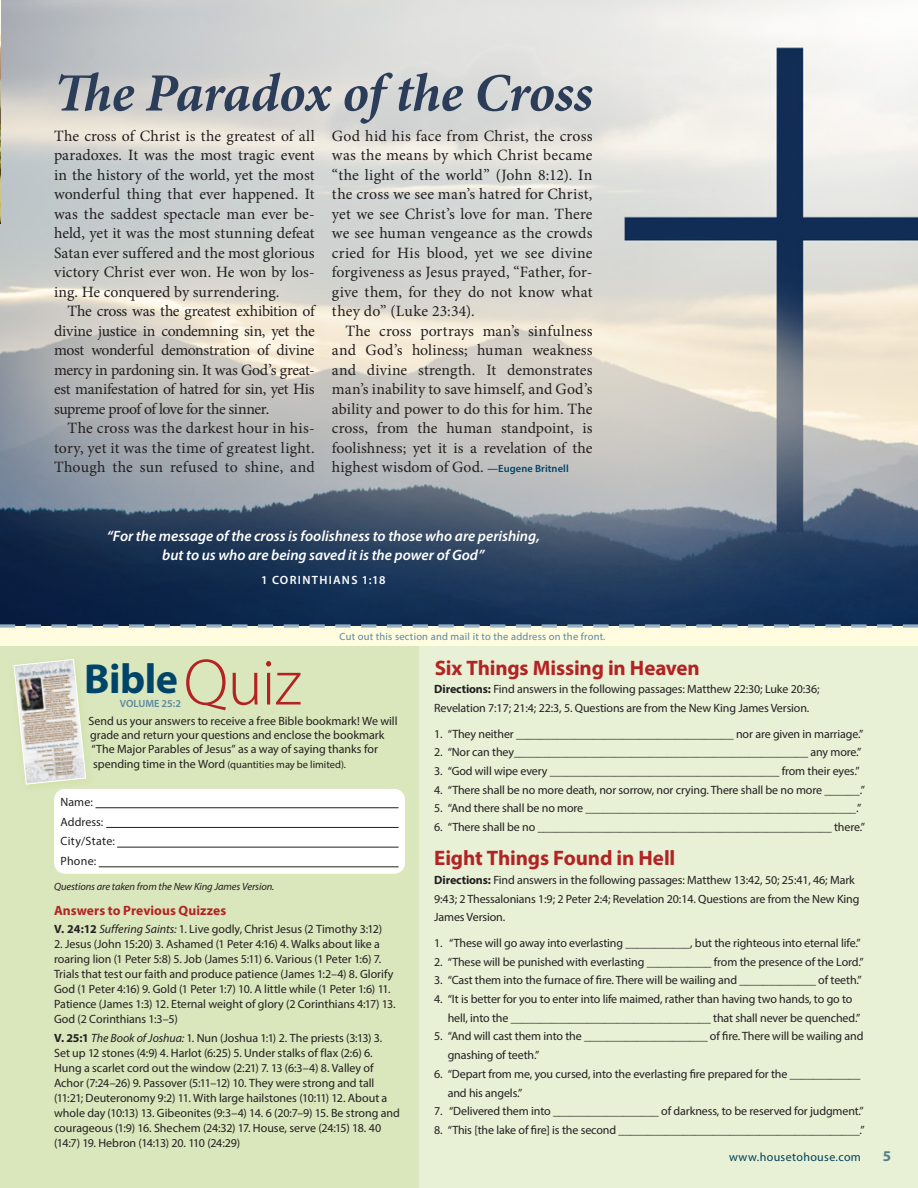
<style>
.page{position:relative;width:918px;height:1188px;background:#fff}
.page>*{position:absolute;margin:0;border:0;box-sizing:border-box;transform-origin:0 0}
.t1{font:300 66px "Myriad Pro";color:#b22423}
.Side_Article_Heading{font:italic 700 54px "Minion Pro";letter-spacing:-.01em;color:#2c3d59}
.t2{font:700 42px "Myriad Pro";letter-spacing:-.01em;color:#00446a}
.Quiz_Questions{font:700 21px "Myriad Pro";letter-spacing:-.01em;color:#b22423}
.Body_Serif{font:15.75px/19.5px "Minion Pro";color:#231f20;text-align:justify}
.scripture_1{font:italic 600 15px/19.5px "Myriad Pro";color:#fff;text-align:center}
.t3{font:700 15px "Myriad Pro";color:#5c87a1}
.t4{font:700 13.5px "Myriad Pro";letter-spacing:.005em;color:#b22423}
.Quiz_Questions-2{font:12px/15px "Myriad Pro";letter-spacing:-.01em;color:#231f20}
.t5{font:12px "Myriad Pro";letter-spacing:.03em;color:#00446a}
.scripture_attributio{font:600 12px "Myriad Pro";letter-spacing:.105em;color:#fff}
.Quiz_Questions-3{font:12px "Myriad Pro";letter-spacing:.025em;color:#231f20}
.t6{font:10.5px "Myriad Pro";letter-spacing:.02em;color:#5c87a1}
.t7{font:10.5px "Myriad Pro";color:#231f20}
.Quiz_Questions-4{font:italic 10.5px "Myriad Pro";letter-spacing:-.01em;color:#231f20}
.t8{font:600 10.5px "Myriad Pro";color:#5c87a1}
.s1{font-family:"Myriad Pro";font-weight:600;font-size:10.5px;color:#00446a}
.s2{font-style:italic}
.s3{font-size:12px}
.s4{font-weight:700}
</style>
<div class="page">
<img style="left:0;top:0;width:918px;height:625px">
<hr style="left:0;top:0;width:1px;height:224px;background:#7ca6d7">
<div style="left:419px;top:626px;width:499px;height:562px;background:#e8f0d6"></div>
<div style="left:0;top:626px;width:419px;height:562px;background:#dae6bc"></div>
<svg style="left:14px;top:659px;width:72px;height:125px"></svg>
<div style="left:54px;top:789px;width:351px;height:85px;background:#fff;border-radius:11px"></div>
<hr style="left:96px;top:807px;width:303px;height:1px;background:#231f20">
<hr style="left:106px;top:827px;width:293px;height:1px;background:#231f20">
<hr style="left:117px;top:847px;width:282px;height:1px;background:#231f20">
<hr style="left:99px;top:866px;width:300px;height:1px;background:#231f20">
<div style="left:0;top:626px;width:918px;height:19px;background:#fffce0"></div>
<svg style="left:0;top:625px;width:918px;height:3px"></svg>
<p class="Side_Article_Heading" style="left:54px;top:55px;width:540px">The Paradox of the Cross</p>
<p class="Body_Serif" style="left:54px;top:126px;width:262px">The cross of Christ is the greatest of all paradoxes. It was the most tragic event in the history of the world, yet the most wonderful thing that ever happened. It was the saddest spectacle man ever be&shy;held, yet it was the most stunning defeat Satan ever suffered and the most glorious victory Christ ever won. He won by los&shy;ing. He conquered by surrendering.</p>
<p class="Body_Serif" style="left:54px;top:302px;width:262px;text-indent:14px">The cross was the greatest exhibition of divine justice in condemning sin, yet the most wonderful demonstration of divine mercy in pardoning sin. It was God’s great&shy;est manifestation of hatred for sin, yet His supreme proof of love for the sinner.</p>
<p class="Body_Serif" style="left:54px;top:419px;width:262px;text-indent:14px">The cross was the darkest hour in his&shy;tory, yet it was the time of greatest light.<br>Though the sun refused to shine, and</p>
<p class="Body_Serif" style="left:332px;top:126px;width:262px">God hid his face from Christ, the cross was the means by which Christ became “the light of the world” (John 8:12). In the cross we see man’s hatred for Christ, yet we see Christ’s love for man. There we see human vengeance as the crowds cried for His blood, yet we see divine forgiveness as Jesus prayed, “Father, for&shy;give them, for they do not know what they do” (Luke 23:34).</p>
<p class="Body_Serif" style="left:332px;top:321px;width:262px;text-indent:14px">The cross portrays man’s sinfulness and God’s holiness; human weakness and divine strength. It demonstrates man’s inability to save himself, and God’s ability and power to do this for him. The cross, from the human standpoint, is foolishness; yet it is a revelation of the highest wisdom of God. <span class="s1">—Eugene Britnell</span></p>
<p class="scripture_1" style="left:107px;top:525px;width:435px">“For the message of the cross is foolishness to those who are perishing, but to us who are being saved it is the power of God”</p>
<p class="scripture_attributio" style="left:261px;top:572px;width:126px">1 CORINTHIANS 1:18</p>
<p class="t6" style="left:340px;top:630px;width:268px">Cut out this section and mail it to the address on the front<span class="s2">.</span></p>
<p class="t2" style="left:84px;top:651px;width:96px">Bible</p>
<p class="t1" style="left:184px;top:643px;width:119px">Quiz</p>
<p class="t8" style="left:120px;top:697px;width:63px">VOLUME 25:2</p>
<p class="Quiz_Questions-2" style="left:89px;top:713px;width:310px;line-height:14.4px">Send us your answers to receive a free Bible bookmark! We will grade and return your questions and enclose the bookmark “The Major Parables of Jesus” as a way of saying thanks for</p>
<p class="t7" style="left:93px;top:758px;width:255px"><span class="s3">spending time in the Word</span> (quantities may be limited).</p>
<p class="Quiz_Questions-2" style="left:61px;top:795px;width:34px">Name:</p>
<p class="Quiz_Questions-2" style="left:61px;top:814px;width:44px">Address:</p>
<p class="Quiz_Questions-3" style="left:61px;top:834px;width:56px">City/State:</p>
<p class="Quiz_Questions-2" style="left:61px;top:853px;width:37px">Phone:</p>
<p class="Quiz_Questions-4" style="left:54px;top:880px;width:222px">Questions are taken from the New King James Version.</p>
<p class="t4" style="left:54px;top:901px;width:174px">Answers to Previous Quizzes</p>
<p class="Quiz_Questions-2" style="left:54px;top:921px;width:330px"><span class="s4">V. 24:12</span> <span class="s2">Suffering Saints:</span> 1. Live godly, Christ Jesus (2 Timothy 3:12)</p>
<p class="Quiz_Questions-2" style="left:54px;top:936px;width:343px">2. Jesus (John 15:20) 3. Ashamed (1 Peter 4:16) 4. Walks about like a roaring lion (1 Peter 5:8) 5. Job (James 5:11) 6. Various (1 Peter 1:6) 7.<br>Trials that test our faith and produce patience (James 1:2–4) 8. Glorify God (1 Peter 4:16) 9. Gold (1 Peter 1:7) 10. A little while (1 Peter 1:6) 11.<br>Patience (James 1:3) 12. Eternal weight of glory (2 Corinthians 4:17) 13.<br>God (2 Corinthians 1:3–5)</p>
<p class="Quiz_Questions-2" style="left:54px;top:1031px;width:347px"><span class="s4">V. 25:1</span> <span class="s2">The Book of Joshua:</span> 1. Nun (Joshua 1:1) 2. The priests (3:13) 3.<br>Set up 12 stones (4:9) 4. Harlot (6:25) 5. Under stalks of flax (2:6) 6.<br>Hung a scarlet cord out the window (2:21) 7. 13 (6:3–4) 8. Valley of Achor (7:24–26) 9. Passover (5:11–12) 10. They were strong and tall (11:21; Deuteronomy 9:2) 11. With large hailstones (10:11) 12. About a whole day (10:13) 13. Gibeonites (9:3–4) 14. 6 (20:7–9) 15. Be strong and courageous (1:9) 16. Shechem (24:32) 17. House, serve (24:15) 18. 40 (14:7) 19. Hebron (14:13) 20. 110 (24:29)</p>
<p class="Quiz_Questions" style="left:435px;top:654px;width:267px">Six Things Missing in Heaven</p>
<p class="Quiz_Questions-2" style="left:434px;top:680px;width:387px;line-height:18.8px"><span class="s4">Directions:</span> Find answers in the following passages: Matthew 22:30; Luke 20:36;<br>Revelation 7:17; 21:4; 22:3, 5. Questions are from the New King James Version.</p>
<p class="Quiz_Questions-2" style="left:434px;top:726px;width:431px">1. “They neither _____________________________________ nor are given in marriage.”</p>
<p class="Quiz_Questions-2" style="left:434px;top:745px;width:429px">2. “Nor can they__________________________________________________ any more.”</p>
<p class="Quiz_Questions-2" style="left:434px;top:763px;width:427px">3. “God will wipe every _______________________________________ from their eyes.”</p>
<p class="Quiz_Questions-2" style="left:434px;top:782px;width:432px">4. “There shall be no more death, nor sorrow, nor crying. There shall be no more ______.”</p>
<p class="Quiz_Questions-2" style="left:434px;top:801px;width:429px">5. “And there shall be no more ______________________________________________.”</p>
<p class="Quiz_Questions-2" style="left:434px;top:819px;width:432px">6. “There shall be no __________________________________________________ there.”</p>
<p class="Quiz_Questions" style="left:434px;top:845px;width:243px">Eight Things Found in Hell</p>
<p class="Quiz_Questions-2" style="left:434px;top:870px;width:427px;line-height:18.8px"><span class="s4">Directions:</span> Find answers in the following passages: Matthew 13:42, 50; 25:41, 46; Mark<br>9:43; 2 Thessalonians 1:9; 2 Peter 2:4; Revelation 20:14. Questions are from the New King<br>James Version.</p>
<p class="Quiz_Questions-2" style="left:434px;top:935px;width:428px">1. “These will go away into everlasting ___________, but the righteous into eternal life.”</p>
<p class="Quiz_Questions-2" style="left:434px;top:954px;width:431px">2. “These will be punished with everlasting ___________ from the presence of the Lord.”</p>
<p class="Quiz_Questions-2" style="left:434px;top:973px;width:429px">3. “Cast them into the furnace of fire. There will be wailing and _____________ of teeth.”</p>
<p class="Quiz_Questions-2" style="left:448px;top:989px;width:414px;line-height:18.8px;text-indent:-14px">4. “It is better for you to enter into life maimed, rather than having two hands, to go to hell, into the __________________________________ that shall never be quenched.”</p>
<p class="Quiz_Questions-2" style="left:448px;top:1027px;width:417px;line-height:18.8px;text-indent:-14px">5. “And will cast them into the _____________________ of fire. There will be wailing and gnashing of teeth.”</p>
<p class="Quiz_Questions-2" style="left:448px;top:1064px;width:414px;line-height:18.8px;text-indent:-14px">6. “Depart from me, you cursed, into the everlasting fire prepared for the ____________ and his angels.”</p>
<p class="Quiz_Questions-2" style="left:434px;top:1104px;width:431px">7. “Delivered them into __________________ of darkness, to be reserved for judgment.”</p>
<p class="Quiz_Questions-2" style="left:434px;top:1122px;width:432px">8. “This [the lake of fire] is the second _________________________________________.”</p>
<p class="t5" style="left:729px;top:1150px;width:133px">www.housetohouse.com</p>
<p class="t3" style="left:883px;top:1146px;width:10px">5</p>
</div>
